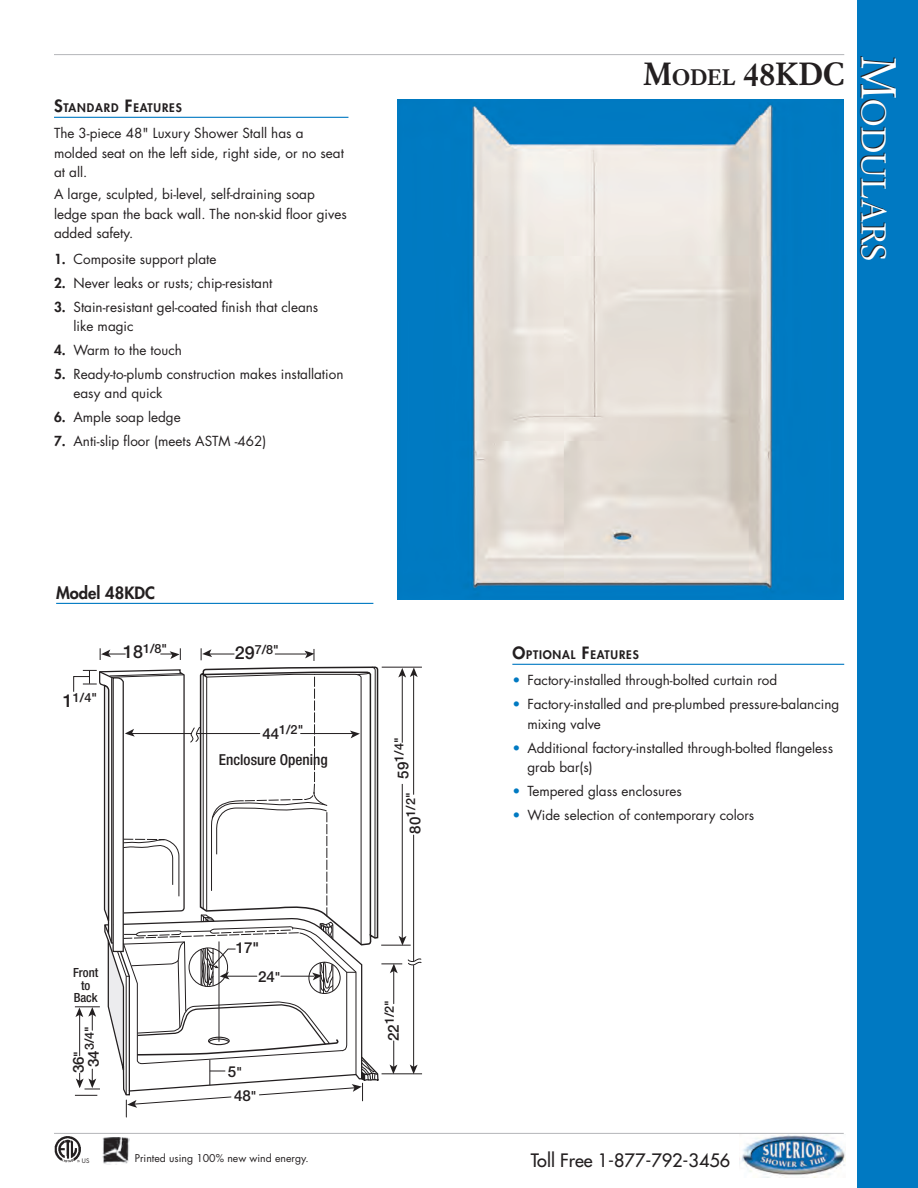
<style>
.page{position:relative;width:918px;height:1188px;background:#fff}
.page>*{position:absolute;margin:0;border:0;box-sizing:border-box;transform-origin:0 0}
.t1{font:33.6px "Simoncini Garamond";color:#fff}
.t2{font:700 31.5px "Simoncini Garamond";color:#231f20}
.t3{font:18px "Futura";color:#231f20}
.t4{font:500 17.85px "Helvetica Neue";color:#231f20}
.t5{font:800 16.5px "Futura";color:#231f20}
.t6{font:500 condensed 15.15px "Helvetica Neue";color:#231f20}
.t7{font:500 15.15px/24.6px "Helvetica Neue";color:#231f20}
.t8{font:13.5px/19.5px "Futura";color:#231f20}
.t9{font:500 12.6px "Helvetica Neue";color:#231f20}
.t10{font:500 condensed 12.6px/12.6px "Helvetica Neue";color:#231f20;text-align:center}
.t11{font:800 11.55px "Futura";letter-spacing:.07em;color:#231f20}
.t12{font:10.5px "Futura";color:#231f20}
.t13{font:6px "Futura";color:#231f20}
.s1{font-size:16.5px}
.s2{font-weight:800}
.s3{font-size:17.85px}
.s4{font-size:15.15px}
.s5{font-size:12.6px}
.s6{font-size:22.05px}
.s7{font-size:48px;color:#231f20}
.s8{color:#0079c2}
.s9{color:#007ac2}
</style>
<div class="page">
<img style="left:102px;top:1138px;width:27px;height:27px">
<div style="left:857px;top:0;width:61px;height:1188px;background:#0079c2"></div>
<hr style="left:54px;top:54px;width:790px;height:1px;background:#bcbdc0">
<hr style="left:54px;top:1133px;width:790px;height:1px;background:#bcbdc0">
<img style="left:54px;top:1136px;width:27px;height:27px">
<img style="left:398px;top:100px;width:446px;height:499px">
<hr style="left:56px;top:603px;width:317px;height:1px;background:#0079c2">
<hr style="left:54px;top:117px;width:294px;height:1px;background:#0079c2">
<svg style="left:199px;top:602px;width:178px;height:65px"></svg>
<hr style="left:275px;top:654px;width:31px;height:1px;background:#231f20">
<svg style="left:100px;top:648px;width:25px;height:12px"></svg>
<svg style="left:201px;top:648px;width:33px;height:12px"></svg>
<svg style="left:161px;top:648px;width:20px;height:12px"></svg>
<svg style="left:304px;top:649px;width:11px;height:12px"></svg>
<svg style="left:73px;top:667px;width:349px;height:451px"></svg>
<hr style="left:382px;top:1074px;width:40px;height:1px;background:#231f20">
<img style="left:739px;top:1135px;width:107px;height:42px">
<hr style="left:512px;top:664px;width:332px;height:1px;background:#0079c2">
<p class="t11" style="left:54px;top:103px;width:129px"><span class="s1">S</span>TANDARD <span class="s1">F</span>EATURES</p>
<p class="t8" style="left:54px;top:125px;width:291px">The 3-piece 48" Luxury Shower Stall has a molded seat on the left side, right side, or no seat at all.</p>
<p class="t8" style="left:54px;top:185px;width:294px">A large, sculpted, bi-level, self-draining soap ledge span the back wall. The non-skid floor gives added safety.</p>
<p class="t8" style="left:54px;top:250px;width:164px"><span class="s2">1.</span> Composite support plate</p>
<p class="t8" style="left:54px;top:274px;width:220px"><span class="s2">2.</span> Never leaks or rusts; chip-resistant</p>
<p class="t8" style="left:74px;top:298px;width:246px;text-indent:-19px"><span class="s2">3.</span> Stain-resistant gel-coated finish that cleans like magic</p>
<p class="t8" style="left:54px;top:341px;width:129px"><span class="s2">4.</span> Warm to the touch</p>
<p class="t8" style="left:74px;top:365px;width:271px;text-indent:-19px"><span class="s2">5.</span> Ready-to-plumb construction makes installation easy and quick</p>
<p class="t8" style="left:54px;top:409px;width:128px"><span class="s2">6.</span> Ample soap ledge</p>
<p class="t8" style="left:54px;top:432px;width:214px"><span class="s2">7.</span> Anti-slip floor (meets ASTM -462)</p>
<p class="t5" style="left:56px;top:585px;width:101px">Model 48KDC</p>
<p class="t9" style="left:63px;top:693px;width:36px"><span class="s3">1</span>1/4"</p>
<p class="t9" style="left:123px;top:644px;width:45px"><span class="s3">18</span>1/8"</p>
<p class="t9" style="left:255px;top:645px;width:26px">7/8"</p>
<h3 class="t4" style="left:235px;top:646px;width:21px">29</h3>
<p class="t9" style="left:262px;top:725px;width:42px"><span class="s4">44</span>1/2"</p>
<p class="t6" style="left:219px;top:755px;width:110px">Enclosure Opening</p>
<p class="t10" style="left:73px;top:967px;width:27px">Front to<br>Back</p>
<p class="t9" style="left:85px;top:1067px;width:42px;rotate:-90deg"><span class="s4">34</span>3/4"</p>
<p class="t7" style="left:68px;top:1073px;width:24px;rotate:-90deg">36<span class="s5">"</span></p>
<p class="t7" style="left:236px;top:936px;width:25px">17"</p>
<p class="t7" style="left:258px;top:966px;width:24px">24<span class="s5">"</span></p>
<p class="t7" style="left:234px;top:1061px;width:24px;text-indent:-6px">5<span class="s5">"<br></span>48<span class="s5">"</span></p>
<p class="t13" style="left:82px;top:1158px;width:9px">US</p>
<p class="t12" style="left:135px;top:1154px;width:175px">Printed using 100% new wind energy.</p>
<p class="t9" style="left:400px;top:834px;width:97px;rotate:-90deg"><span class="s4">80</span>1/2" <span class="s4">59</span>1/4"</p>
<p class="t9" style="left:385px;top:1041px;width:42px;rotate:-90deg"><span class="s4">22</span>1/2"</p>
<h2 class="t2" style="left:643px;top:61px;width:203px">M<span class="s6">ODEL</span> 48KDC</h2>
<h1 class="t1" style="left:888px;top:55px;width:208px;rotate:90deg"><span class="s7">M</span>ODULARS</h1>
<p class="t11" style="left:512px;top:650px;width:128px"><span class="s1">O</span>PTIONAL <span class="s1">F</span>EATURES</p>
<p class="t8" style="left:512px;top:672px;width:266px"><span class="s8">•</span> Factory-installed through-bolted curtain rod</p>
<p class="t8" style="left:527px;top:696px;width:313px;text-indent:-15px"><span class="s9">•</span> Factory-installed and pre-plumbed pressure-balancing mixing valve</p>
<p class="t8" style="left:527px;top:739px;width:307px;text-indent:-15px"><span class="s9">•</span> Additional factory-installed through-bolted flangeless grab bar(s)</p>
<p class="t8" style="left:512px;top:782px;width:171px"><span class="s9">•</span> Tempered glass enclosures</p>
<p class="t8" style="left:512px;top:806px;width:243px"><span class="s9">•</span> Wide selection of contemporary colors</p>
<h3 class="t3" style="left:531px;top:1152px;width:201px">Toll Free 1-877-792-3456</h3>
</div>
